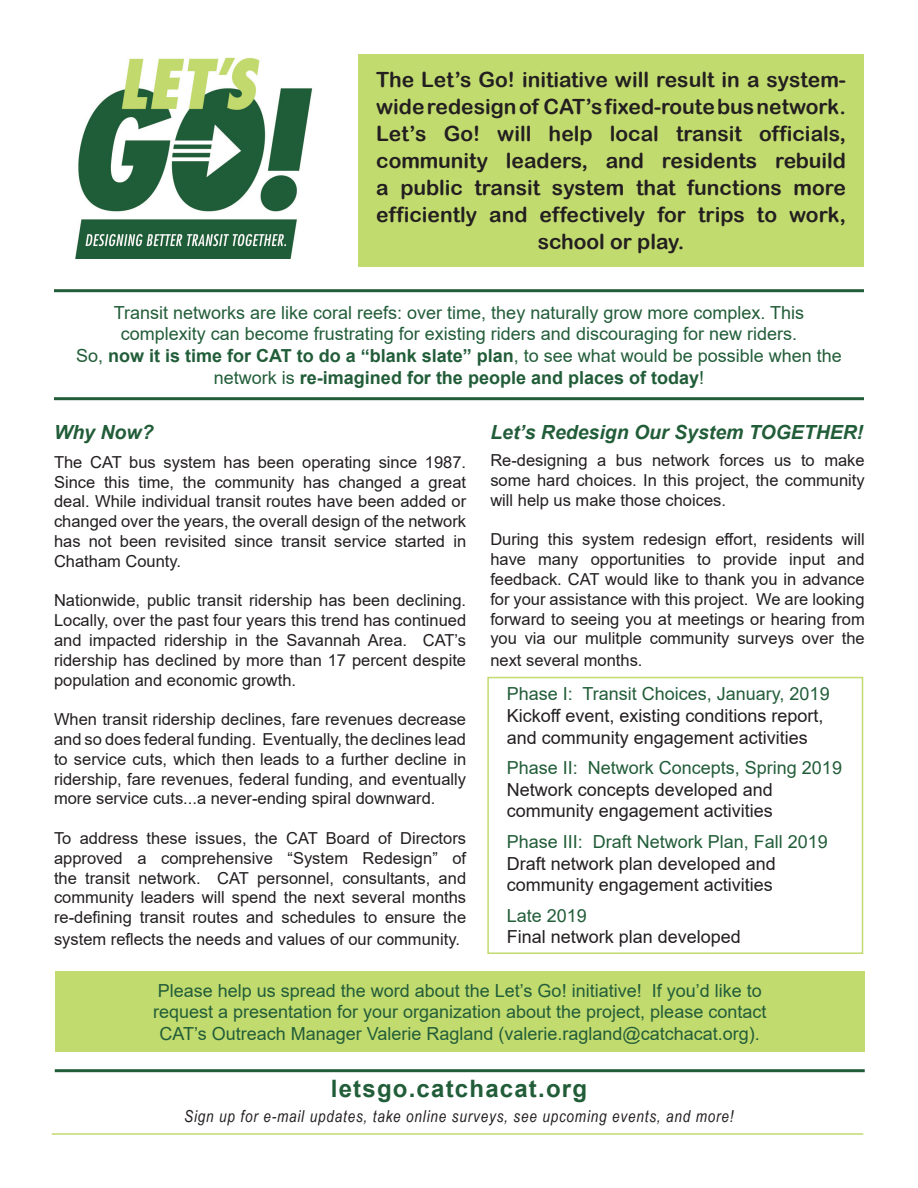
<style>
.page{position:relative;width:918px;height:1188px;background:#fff}
.page>*{position:absolute;margin:0;border:0;box-sizing:border-box;transform-origin:0 0}
.t1{font:700 24px "Arial";letter-spacing:.05em;color:#225d39}
.t2{font:21px/27px "Arial Rounded MT Bold";color:#231f20}
.t3{font:italic 700 19.5px "Arial";color:#225d39}
.t4{font:18px/21.6px "Arial";color:#225d39;text-align:center}
.t5{font:18px/21.6px "Arial";color:#231f20}
.t6{font:700 18px/21.6px "Arial";color:#225d39;text-align:center}
.t7{font:16.5px/19.8px "Arial";color:#231f20;text-align:justify}
.t8{font:italic 16.5px "Arial Narrow";letter-spacing:.05em;color:#231f20}
.s1{font-weight:400}
</style>
<div class="page">
<img style="left:75px;top:57px;width:238px;height:202px">
<div style="left:358px;top:54px;width:506px;height:212px;background:#c2db6f"></div>
<hr style="left:54px;top:289px;width:810px;height:3px;background:#225d39">
<hr style="left:54px;top:397px;width:810px;height:3px;background:#225d39">
<div style="left:487px;top:677px;width:376px;height:277px;border:2px solid #c2db6f"></div>
<div style="left:55px;top:971px;width:810px;height:81px;background:#c2db6f"></div>
<hr style="left:55px;top:1069px;width:810px;height:3px;background:#225d39">
<hr style="left:52px;top:1133px;width:811px;height:2px;background:#c2db6f">
<p class="t2" style="left:376px;top:66px;width:471px">The Let’s Go! initiative will result in a system&shy;wide redesign of CAT’s fixed-route bus network.</p>
<p class="t2" style="left:376px;top:120px;width:471px;text-align:center">Let’s Go! will help local transit officials, community leaders, and residents rebuild a public transit system that functions more efficiently and effectively for trips to work, school or play.</p>
<p class="t4" style="left:114px;top:302px;width:692px">Transit networks are like coral reefs: over time, they naturally grow more complex. This complexity can become frustrating for existing riders and discouraging for new riders.</p>
<p class="t6" style="left:76px;top:345px;width:767px"><span class="s1">So,</span> now it is time for CAT to do a “blank slate” plan<span class="s1">, to see what would be possible when the network is</span> re-imagined for the people and places of today<span class="s1">!</span></p>
<p class="t3" style="left:490px;top:419px;width:375px">Let’s Redesign Our System TOGETHER!</p>
<p class="t7" style="left:490px;top:450px;width:376px">Re-designing a bus network forces us to make some hard choices. In this project, the community will help us make those choices.</p>
<p class="t7" style="left:490px;top:530px;width:376px">During this system redesign effort, residents will have many opportunities to provide input and feedback. CAT would like to thank you in advance for your assistance with this project. We are looking forward to seeing you at meetings or hearing from you via our mulitple community surveys over the</p>
<p class="t7" style="left:490px;top:650px;width:154px">next several months.</p>
<p class="t4" style="left:507px;top:683px;width:324px">Phase I: Transit Choices, January, 2019</p>
<p class="t5" style="left:507px;top:705px;width:318px">Kickoff event, existing conditions report, and community engagement activities</p>
<p class="t4" style="left:507px;top:757px;width:337px">Phase II: Network Concepts, Spring 2019</p>
<p class="t5" style="left:507px;top:779px;width:268px">Network concepts developed and community engagement activities</p>
<p class="t4" style="left:507px;top:831px;width:323px">Phase III: Draft Network Plan, Fall 2019</p>
<p class="t5" style="left:507px;top:852px;width:271px">Draft network plan developed and community engagement activities</p>
<p class="t4" style="left:507px;top:905px;width:82px">Late 2019</p>
<p class="t5" style="left:507px;top:926px;width:236px">Final network plan developed</p>
<p class="t4" style="left:153px;top:979px;width:615px">Please help us spread the word about the Let’s Go! initiative! If you’d like to request a presentation for your organization about the project, please contact<br>CAT’s Outreach Manager Valerie Ragland (valerie.ragland@catchacat.org).</p>
<p class="t1" style="left:331px;top:1071px;width:258px">letsgo.catchacat.org</p>
<p class="t8" style="left:184px;top:1105px;width:551px">Sign up for e-mail updates, take online surveys, see upcoming events, and more!</p>
<p class="t3" style="left:54px;top:419px;width:101px">Why Now?</p>
<p class="t7" style="left:54px;top:452px;width:414px">The CAT bus system has been operating since 1987.<br>Since this time, the community has changed a great deal. While individual transit routes have been added or changed over the years, the overall design of the network has not been revisited since transit service started in Chatham County.</p>
<p class="t7" style="left:54px;top:591px;width:414px">Nationwide, public transit ridership has been declining.<br>Locally, over the past four years this trend has continued and impacted ridership in the Savannah Area. CAT’s ridership has declined by more than 17 percent despite population and economic growth.</p>
<p class="t7" style="left:54px;top:709px;width:414px">When transit ridership declines, fare revenues decrease and so does federal funding. Eventually, the declines lead to service cuts, which then leads to a further decline in ridership, fare revenues, federal funding, and eventually more service cuts...a never-ending spiral downward.</p>
<p class="t7" style="left:54px;top:828px;width:414px">To address these issues, the CAT Board of Directors approved a comprehensive “System Redesign” of the transit network. CAT personnel, consultants, and community leaders will spend the next several months re-defining transit routes and schedules to ensure the</p>
<p class="t7" style="left:54px;top:929px;width:407px">system reflects the needs and values of our community.</p>
</div>
